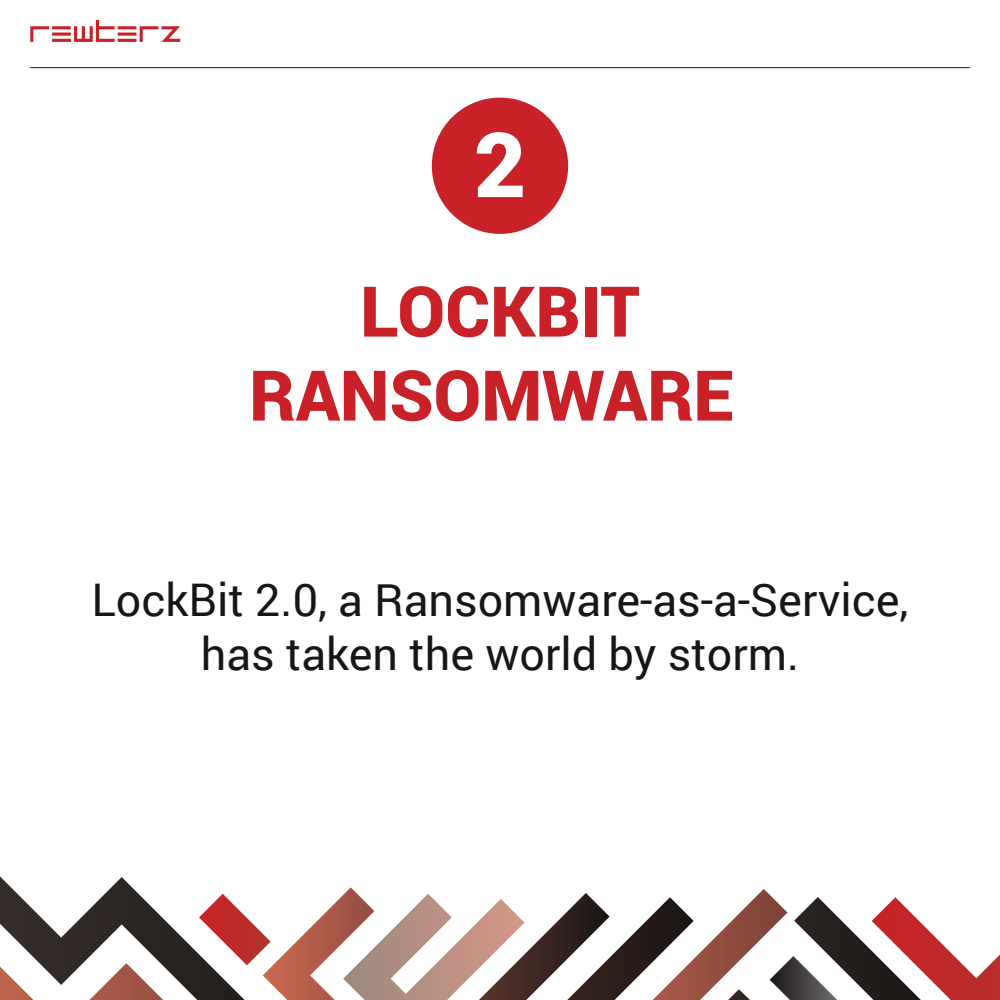
<style>
.page{position:relative;width:1000px;height:1000px;background:#fff}
.page>*{position:absolute;margin:0;border:0;box-sizing:border-box;transform-origin:0 0}
.t1{font:900 90px "Roboto";color:#fff}
.t2{font:900 70px/84px "Roboto";color:#c82127;text-align:center}
.t3{font:45px/54px "Roboto";color:#191514;text-align:center}
</style>
<div class="page">
<svg style="left:610px;top:914px;width:43px;height:86px"></svg>
<svg style="left:653px;top:889px;width:347px;height:111px"></svg>
<svg style="left:0;top:876px;width:610px;height:124px"></svg>
<div style="left:432px;top:98px;width:136px;height:136px;background:#c82127;border-radius:50%"></div>
<svg style="left:30px;top:20px;width:150px;height:22px"></svg>
<hr style="left:30px;top:67px;width:940px;height:1px;background:#191514">
<h1 class="t1" style="left:474px;top:101px;width:54px">2</h1>
<h2 class="t2" style="left:249px;top:267px;width:486px">LOCKBIT<br>RANSOMWARE</h2>
<p class="t3" style="left:92px;top:571px;width:818px">LockBit 2.0, a Ransomware-as-a-Service, has taken the world by storm.</p>
</div>
